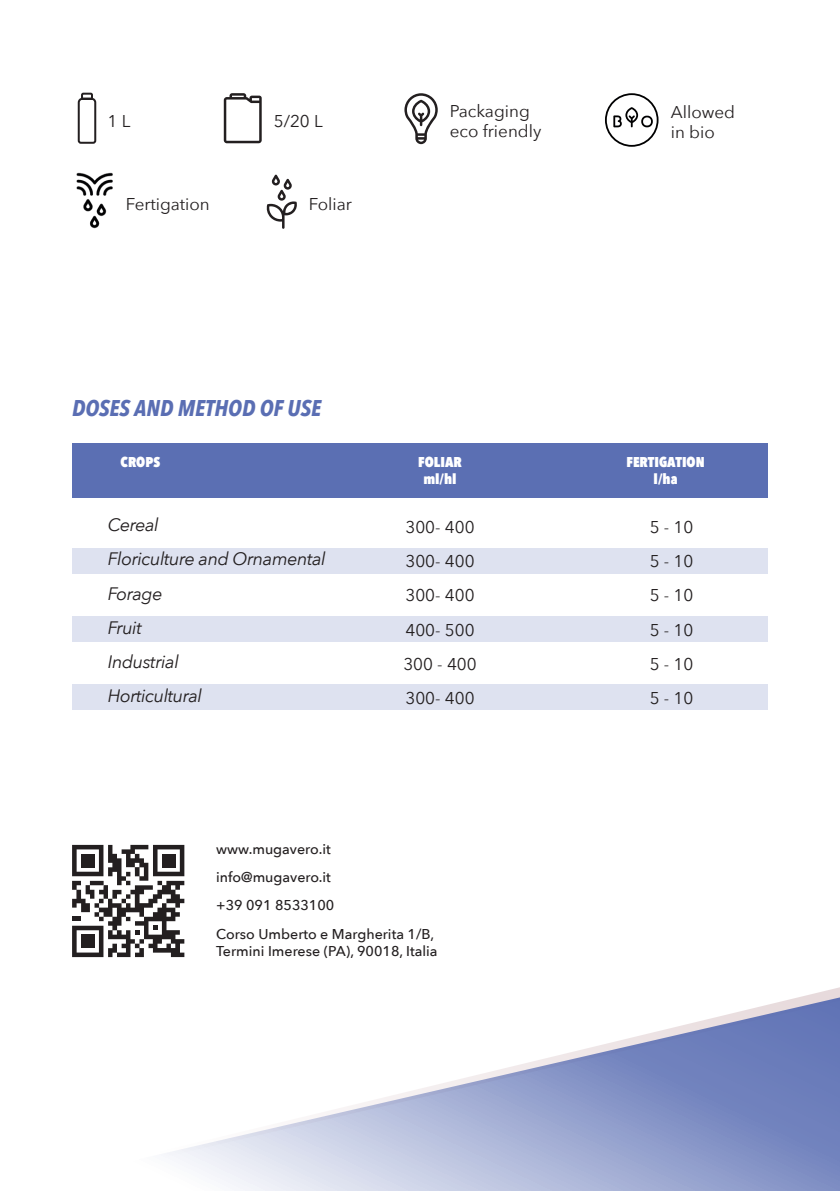
<style>
.page{position:relative;width:840px;height:1191px;background:#fff}
.page>*{position:absolute;margin:0;border:0;box-sizing:border-box;transform-origin:0 0}
.t1{font:italic 700 22.8px "Avenir Next Condensed";color:#5a6eb3}
.t2{font:italic 18px/34px "Avenir Next";letter-spacing:-.025em;color:#231f20}
.t3{font:17px/34px "Avenir Next";color:#231f20}
.t4{font:500 14.2px/28.4px "Avenir Next";color:#231f20}
.t5{font:800 14.2px/17px "Avenir Next Condensed";color:#fff;text-align:center}
</style>
<div class="page">
<div style="left:72px;top:444px;width:695px;height:54px;background:#5a6eb3"></div>
<div style="left:72px;top:616px;width:695px;height:26px;background:#dee2f0"></div>
<div style="left:72px;top:684px;width:695px;height:26px;background:#dee2f0"></div>
<div style="left:72px;top:548px;width:695px;height:26px;background:#dee2f0"></div>
<svg style="left:72px;top:844px;width:767px;height:347px"></svg>
<svg style="left:72px;top:845px;width:112px;height:112px"></svg>
<div style="left:81px;top:854px;width:13px;height:13px;background:#231f20"></div>
<div style="left:162px;top:854px;width:13px;height:13px;background:#231f20"></div>
<div style="left:81px;top:934px;width:13px;height:14px;background:#231f20"></div>
<svg style="left:404px;top:93px;width:33px;height:51px"></svg>
<svg style="left:266px;top:175px;width:31px;height:54px"></svg>
<svg style="left:605px;top:93px;width:53px;height:54px"></svg>
<svg style="left:224px;top:93px;width:37px;height:50px"></svg>
<svg style="left:77px;top:92px;width:20px;height:52px"></svg>
<img style="left:76px;top:172px;width:37px;height:57px">
<p class="t3" style="left:108px;top:103px;width:24px">1 L</p>
<p class="t3" style="left:273px;top:103px;width:50px">5/20 L</p>
<p class="t3" style="left:126px;top:186px;width:85px">Fertigation</p>
<p class="t3" style="left:309px;top:187px;width:44px">Foliar</p>
<p class="t3" style="left:449px;top:100px;width:93px;line-height:20.4px">Packaging eco friendly</p>
<h1 class="t1" style="left:72px;top:394px;width:250px">DOSES AND METHOD OF USE</h1>
<p class="t5" style="left:120px;top:453px;width:41px">CROPS</p>
<p class="t2" style="left:108px;top:507px;width:219px">Cereal<br>Floriculture and Ornamental<br>Forage<br>Fruit<br>Industrial<br>Horticultural</p>
<p class="t5" style="left:418px;top:453px;width:45px">FOLIAR ml/hl</p>
<p class="t3" style="left:403px;top:509px;width:75px">300- 400<br>300- 400<br>300- 400<br>400- 500<br>300 - 400<br>300- 400</p>
<p class="t4" style="left:216px;top:834px;width:219px">www.mugavero.it info@mugavero.it<br>+39 091 8533100<br>Corso Umberto e Margherita 1/B,</p>
<p class="t4" style="left:216px;top:936px;width:223px">Termini Imerese (PA), 90018, Italia</p>
<p class="t3" style="left:670px;top:101px;width:66px;line-height:20.4px">Allowed in bio</p>
<p class="t5" style="left:626px;top:453px;width:80px">FERTIGATION l/ha</p>
<p class="t3" style="left:649px;top:509px;width:45px;text-align:justify">5 - 10<br>5 - 10<br>5 - 10<br>5 - 10<br>5 - 10<br>5 - 10</p>
</div>
